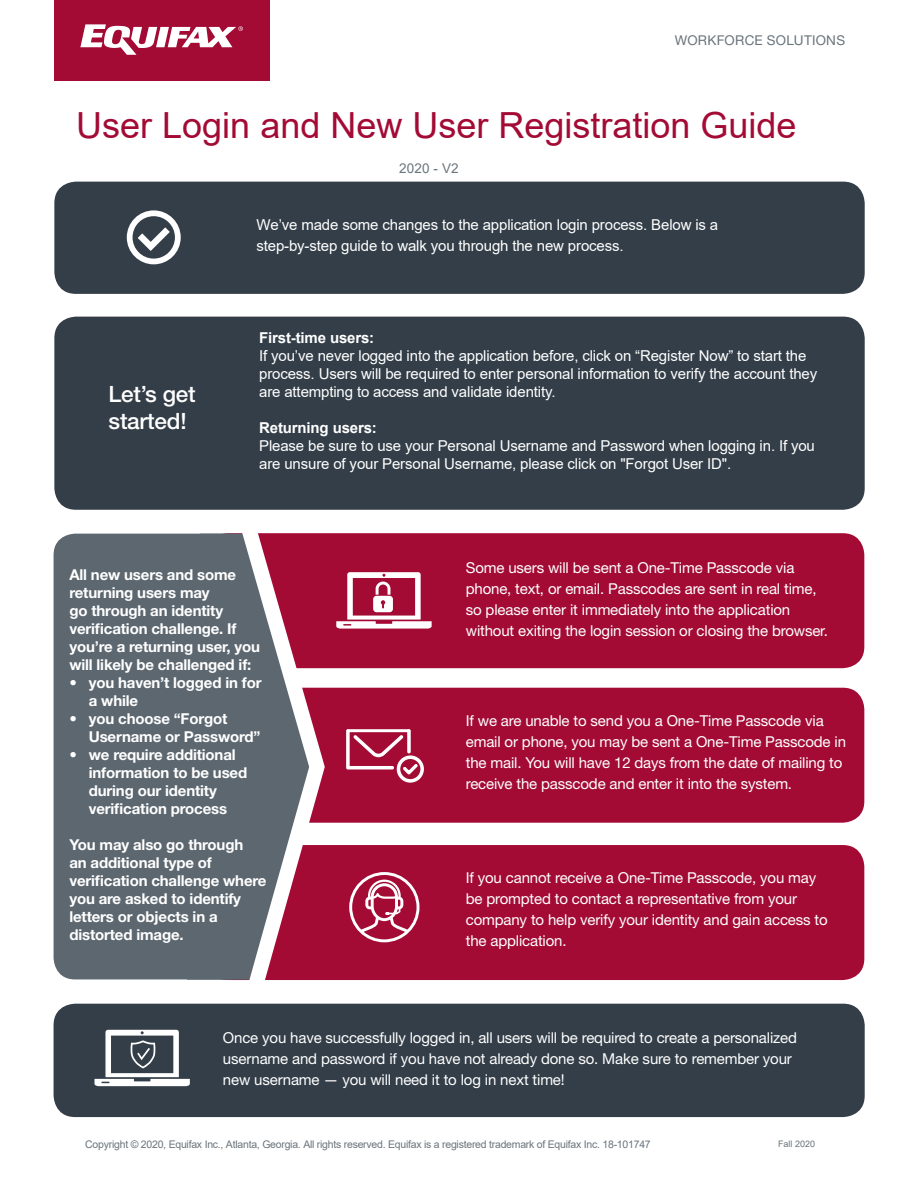
<style>
.page{position:relative;width:918px;height:1188px;background:#fff}
.page>*{position:absolute;margin:0;border:0;box-sizing:border-box;transform-origin:0 0}
.t1{font:36px "Arial";color:#a30b35}
.t2{font:500 22.5px/27px "Helvetica Neue LT Std";letter-spacing:-.01em;color:#fff}
.t3{font:15px/21px "Helvetica Neue LT Std";letter-spacing:-.01em;color:#fff}
.t4{font:15px/18px "Arial";letter-spacing:-.01em;color:#fff}
.t5{font:700 15px/18px "Helvetica Neue LT Std";letter-spacing:-.01em;color:#fff}
.t6{font:700 15px "Arial";letter-spacing:-.01em;color:#fff}
.t7{font:13.5px "Helvetica Neue LT Std";letter-spacing:.02em;color:#6a747b}
.t8{font:13.5px "Arial";letter-spacing:.01em;color:#6a747b}
.t9{font:10.5px "Arial";letter-spacing:-.025em;color:#6a747b}
.t10{font:9px "Arial";color:#6a747b}
.s1{font-style:inherit}
.s2{font-weight:700}
</style>
<div class="page">
<div style="left:206px;top:688px;width:658px;height:135px;background:#a30b35;border-radius:22px"></div>
<div style="left:206px;top:845px;width:658px;height:135px;background:#a30b35;border-radius:22px"></div>
<div style="left:206px;top:533px;width:658px;height:135px;background:#a30b35;border-radius:22px"></div>
<div style="left:54px;top:534px;width:198px;height:445px;background:#5d6770;border-radius:22px"></div>
<svg style="left:210px;top:533px;width:123px;height:471px"></svg>
<svg style="left:346px;top:729px;width:78px;height:54px"></svg>
<hr style="left:348px;top:729px;width:61px;height:3px;background:#fff">
<div style="left:54px;top:0;width:216px;height:81px;background:#a30b35"></div>
<svg style="left:80px;top:24px;width:163px;height:31px"></svg>
<svg style="left:336px;top:572px;width:96px;height:57px"></svg>
<div style="left:54px;top:1004px;width:811px;height:113px;background:#333e48;border-radius:22px"></div>
<div style="left:54px;top:182px;width:811px;height:112px;background:#333e48;border-radius:22px"></div>
<div style="left:127px;top:210px;width:54px;height:54px;border:6px solid #fff;border-radius:50%"></div>
<svg style="left:138px;top:227px;width:32px;height:24px"></svg>
<div style="left:54px;top:317px;width:811px;height:193px;background:#333e48;border-radius:22px"></div>
<svg style="left:349px;top:872px;width:71px;height:70px"></svg>
<svg style="left:94px;top:1030px;width:96px;height:56px"></svg>
<p class="t7" style="left:675px;top:32px;width:172px">WORKFORCE SOLUTIONS</p>
<h1 class="t1" style="left:76px;top:100px;width:722px"><span class="s1">User Login</span> and New User Registration Guide</h1>
<p class="t8" style="left:399px;top:159px;width:61px">2020 - V2</p>
<h2 class="t2" style="left:109px;top:380px;width:88px">Let’s get started!</h2>
<p class="t4" style="left:256px;top:214px;width:463px;line-height:21px">We’ve made some changes to the application login process. Below is a step-by-step guide to walk you through the new process.</p>
<p class="t6" style="left:259px;top:327px;width:117px">First-time users:</p>
<p class="t4" style="left:259px;top:347px;width:560px">If you’ve never logged into the application before, click on “Register Now” to start the process. Users will be required to enter personal information to verify the account they are attempting to access and validate identity.</p>
<p class="t4" style="left:259px;top:419px;width:557px"><span class="s2">Returning users:<br></span>Please be sure to use your Personal Username and <span class="s1">P</span>assword when logging in. If you are unsure of your Personal Username, please click on "Forgot User ID".</p>
<p class="t5" style="left:69px;top:565px;width:192px">All new users and some returning users may<br>go through an identity verification challenge. If you’re a returning user, you will likely be challenged if:</p>
<p class="t5" style="left:89px;top:673px;width:174px;text-indent:-19px">• you haven’t logged in for a while</p>
<p class="t5" style="left:89px;top:709px;width:173px;text-indent:-19px">• you choose “Forgot<br>Username or Password”</p>
<p class="t5" style="left:89px;top:745px;width:160px;text-indent:-19px">• we require additional information to be used during our identity verification process</p>
<p class="t5" style="left:69px;top:835px;width:199px">You may also go through<br>an additional type of verification challenge where you are asked to identify letters or objects in a distorted image.</p>
<p class="t3" style="left:466px;top:557px;width:364px">Some users will be sent a One-Time Passcode via phone, text, or email. Passcodes are sent in real time, so please enter it immediately into the application without exiting the login session or closing the browser.</p>
<p class="t3" style="left:466px;top:710px;width:382px">If we are unable to send you a One-Time Passcode via email or phone, you may be sent a One-Time Passcode in the mail. You will have 12 days from the date of mailing to receive the passcode and enter it into the system.</p>
<p class="t3" style="left:466px;top:867px;width:363px">If you cannot receive a One-Time Passcode, you may be prompted to contact a representative from your company to help verify your identity and gain access to the application.</p>
<p class="t3" style="left:223px;top:1027px;width:576px">Once you have successfully logged in, all users will be required to create a personalized username and password if you have not already done so. Make sure to remember your new username — you will need it to log in next time!</p>
<p class="t9" style="left:85px;top:1137px;width:567px">Copyright © 2020, Equifax Inc., Atlanta, Georgia. All rights reserved. Equifax is a registered trademark of Equifax Inc. 18-101747</p>
<p class="t10" style="left:778px;top:1138px;width:39px">Fall 2020</p>
</div>
